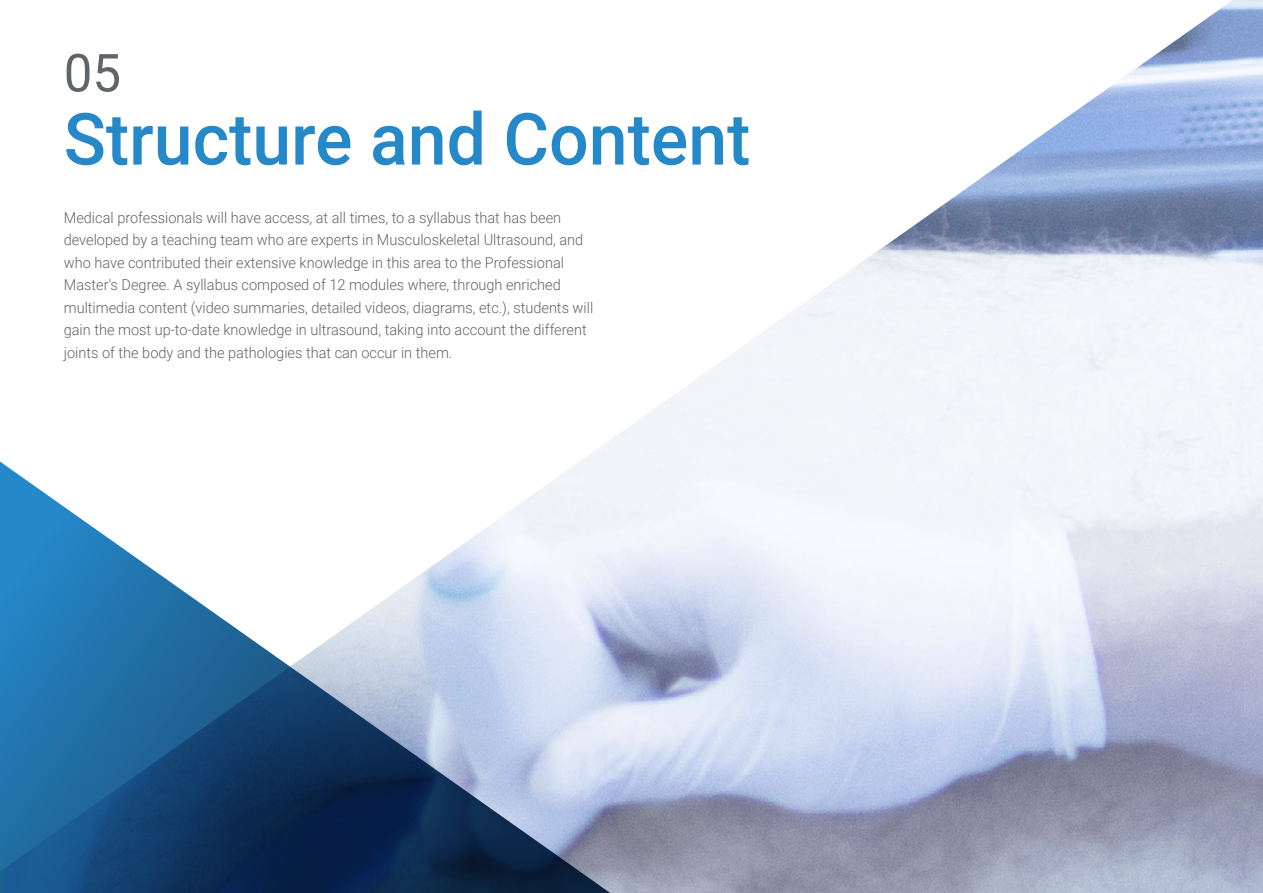
<style>
.page{position:relative;width:1263px;height:893px;background:#fff}
.page>*{position:absolute;margin:0;border:0;box-sizing:border-box;transform-origin:0 0}
.t1{font:500 72px "Roboto";color:#2488c9}
.t2{font:52.5px "Roboto";color:#61646a}
.t3{font:300 15px/22.5px "Roboto";color:#61646a}
</style>
<div class="page">
<img style="left:603px;top:0;width:660px;height:893px">
<svg style="left:0;top:446px;width:640px;height:447px"></svg>
<h2 class="t2" style="left:64px;top:36px;width:59px">05</h2>
<h1 class="t1" style="left:64px;top:89px;width:688px">Structure and Content</h1>
<p class="t3" style="left:64px;top:205px;width:531px">Medical professionals will have access, at all times, to a syllabus that has been developed by a teaching team who are experts in Musculoskeletal Ultrasound, and who have contributed their extensive knowledge in this area to the Professional Master's Degree. A syllabus composed of 12 modules where, through enriched multimedia content (video summaries, detailed videos, diagrams, etc.), students will gain the most up-to-date knowledge in ultrasound, taking into account the different joints of the body and the pathologies that can occur in them.</p>
</div>
